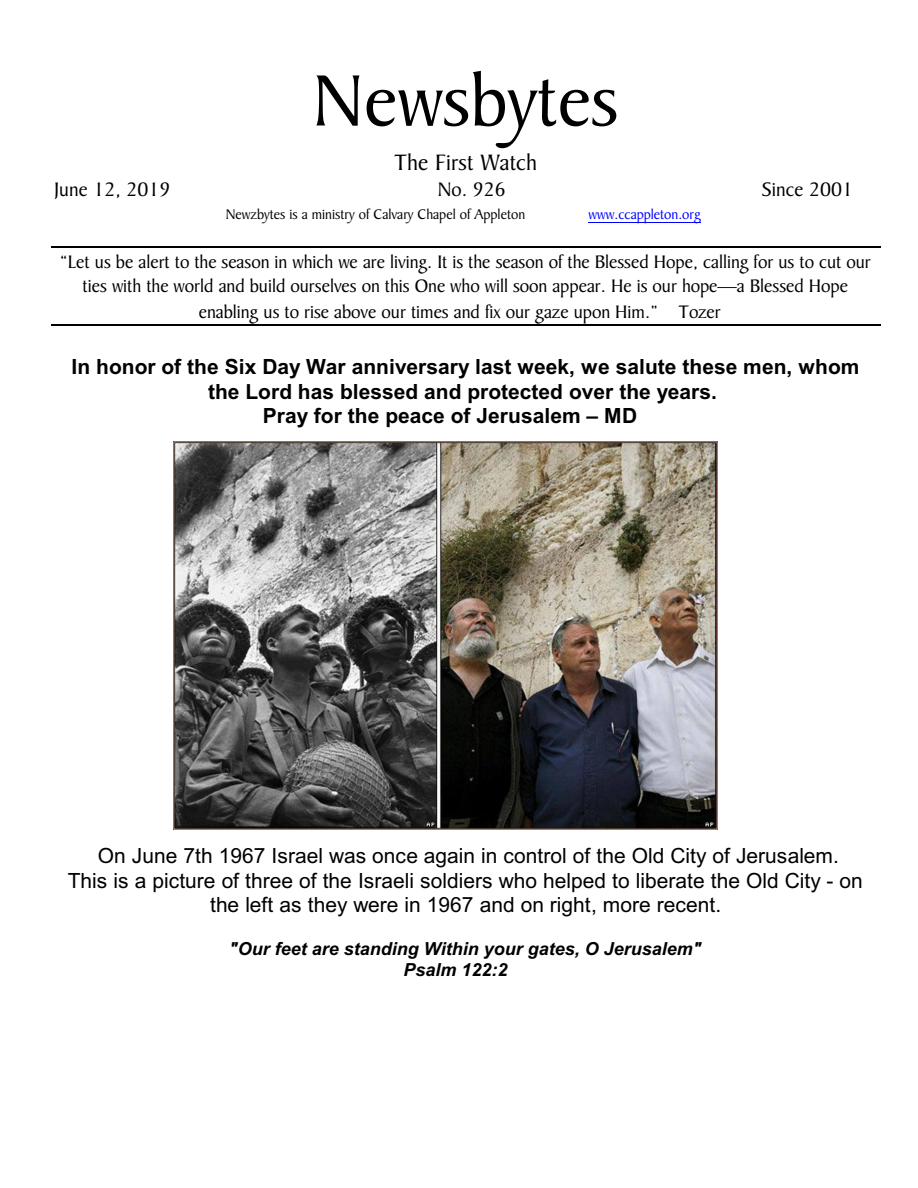
<style>
.page{position:relative;width:918px;height:1188px;background:#fff}
.page>*{position:absolute;margin:0;border:0;box-sizing:border-box;transform-origin:0 0}
.t1{font:78px "Baker Signet BT";color:#000}
.t2{font:24px "Baker Signet BT";letter-spacing:.005em;color:#000}
.t3{font:21px/24.3px "Arial";color:#000;text-align:center}
.t4{font:700 21px "Arial";color:#000}
.t5{font:21px "Baker Signet BT";color:#000}
.t6{font:italic 21px "Baker Signet BT";color:#000}
.t7{font:19.5px/23.5px "Baker Signet BT";color:#000;text-align:center}
.t8{font:italic 700 18px/21px "Arial";color:#000}
.t9{font:15px "Baker Signet BT";color:#000}
.t10{font:15px "Baker Signet BT";color:#00f}
</style>
<div class="page">
<hr style="left:51px;top:246px;width:829px;height:1px;background:#000">
<hr style="left:51px;top:324px;width:829px;height:2px;background:#000">
<img style="left:173px;top:441px;width:545px;height:389px">
<hr style="left:589px;top:222px;width:112px;height:1px;background:#00f">
<h1 class="t1" style="left:313px;top:66px;width:308px">Newsbytes</h1>
<p class="t2" style="left:394px;top:152px;width:145px">The First Watch</p>
<p class="t5" style="left:54px;top:180px;width:118px">June 12, 2019</p>
<p class="t5" style="left:438px;top:180px;width:70px">No. 926</p>
<p class="t6" style="left:762px;top:180px;width:93px">Since 2001</p>
<p class="t9" style="left:226px;top:208px;width:301px">Newzbytes is a ministry of Calvary Chapel of Appleton</p>
<p class="t10" style="left:589px;top:208px;width:114px">www.ccappleton.org</p>
<p class="t7" style="left:60px;top:251px;width:813px">“Let us be alert to the season in which we are living. It is the season of the Blessed Hope, calling for us to cut our ties with the world and build ourselves on this One who will soon appear. He is our hope—a Blessed Hope</p>
<p class="t7" style="left:199px;top:302px;width:524px">enabling us to rise above our times and fix our gaze upon Him.” Tozer</p>
<p class="t4" style="left:72px;top:358px;width:789px">In honor of the Six Day War anniversary last week, we salute these men, whom</p>
<p class="t4" style="left:208px;top:383px;width:510px">the Lord has blessed and protected over the years.</p>
<p class="t4" style="left:263px;top:408px;width:376px">Pray for the peace of Jerusalem – MD</p>
<p class="t3" style="left:68px;top:846px;width:797px">On June 7th 1967 Israel was once again in control of the Old City of Jerusalem.<br>This is a picture of three of the Israeli soldiers who helped to liberate the Old City - on the left as they were in 1967 and on right, more recent.</p>
<p class="t8" style="left:403px;top:940px;width:299px;text-indent:-174px">"Our feet are standing Within your gates, O Jerusalem"<br>Psalm 122:2</p>
</div>
